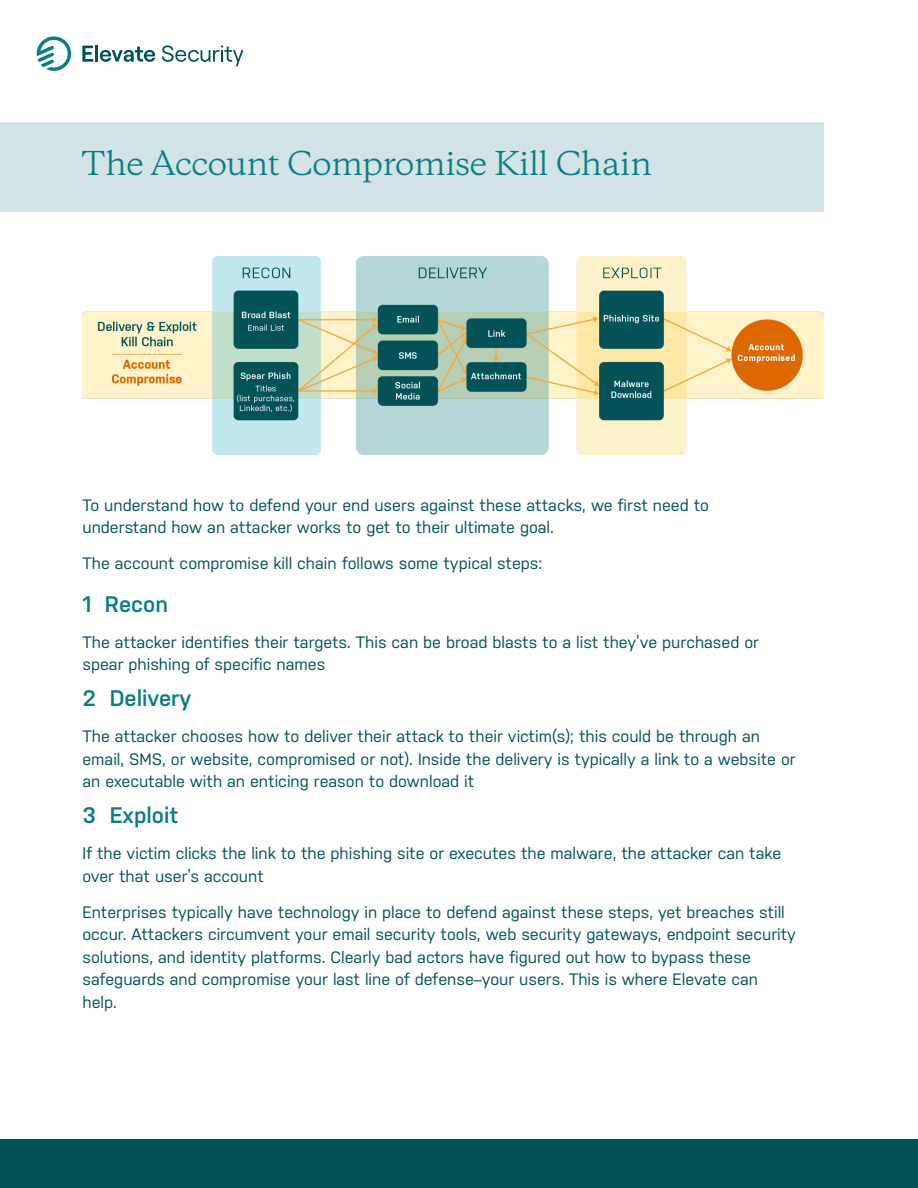
<style>
.page{position:relative;width:918px;height:1188px;background:#fff}
.page>*{position:absolute;margin:0;border:0;box-sizing:border-box;transform-origin:0 0}
.Headlines{font:30.9px "Copernicus";letter-spacing:-.02em;color:#0c7d84}
.Body_Text{font:600 22.5px "Nudista";color:#0c7d84}
.Body_Text-2{font:16.5px/22.5px "Nudista";color:#035257}
</style>
<div class="page">
<div style="left:0;top:122px;width:824px;height:89px;background:#d2e4e6"></div>
<div style="left:0;top:1139px;width:918px;height:49px;background:#035257"></div>
<img style="left:82px;top:256px;width:742px;height:199px">
<svg style="left:37px;top:37px;width:34px;height:34px"></svg>
<svg style="left:82px;top:46px;width:11px;height:16px"></svg>
<hr style="left:95px;top:45px;width:3px;height:17px;background:#035257">
<svg style="left:100px;top:47px;width:55px;height:15px"></svg>
<svg style="left:162px;top:45px;width:81px;height:21px"></svg>
<p class="Headlines" style="left:81px;top:142px;width:573px">The Account Compromise Kill Chain</p>
<p class="Body_Text-2" style="left:82px;top:493px;width:628px">To understand how to defend your end users against these attacks, we first need to understand how an attacker works to get to their ultimate goal.</p>
<p class="Body_Text-2" style="left:82px;top:552px;width:461px">The account compromise kill chain follows some typical steps:</p>
<p class="Body_Text" style="left:82px;top:591px;width:87px">1 Recon</p>
<p class="Body_Text-2" style="left:82px;top:631px;width:678px">The attacker identifies their targets. This can be broad blasts to a list they’ve purchased or spear phishing of specific names</p>
<p class="Body_Text" style="left:82px;top:685px;width:110px">2 Delivery</p>
<p class="Body_Text-2" style="left:82px;top:725px;width:715px">The attacker chooses how to deliver their attack to their victim(s); this could be through an email, SMS, or website, compromised or not). Inside the delivery is typically a link to a website or an executable with an enticing reason to download it</p>
<p class="Body_Text" style="left:82px;top:802px;width:98px">3 Exploit</p>
<p class="Body_Text-2" style="left:82px;top:842px;width:700px">If the victim clicks the link to the phishing site or executes the malware, the attacker can take over that user’s account</p>
<p class="Body_Text-2" style="left:82px;top:901px;width:715px">Enterprises typically have technology in place to defend against these steps, yet breaches still occur. Attackers circumvent your email security tools, web security gateways, endpoint security solutions, and identity platforms. Clearly bad actors have figured out how to bypass these safeguards and compromise your last line of defense–your users. This is where Elevate can help.</p>
</div>
